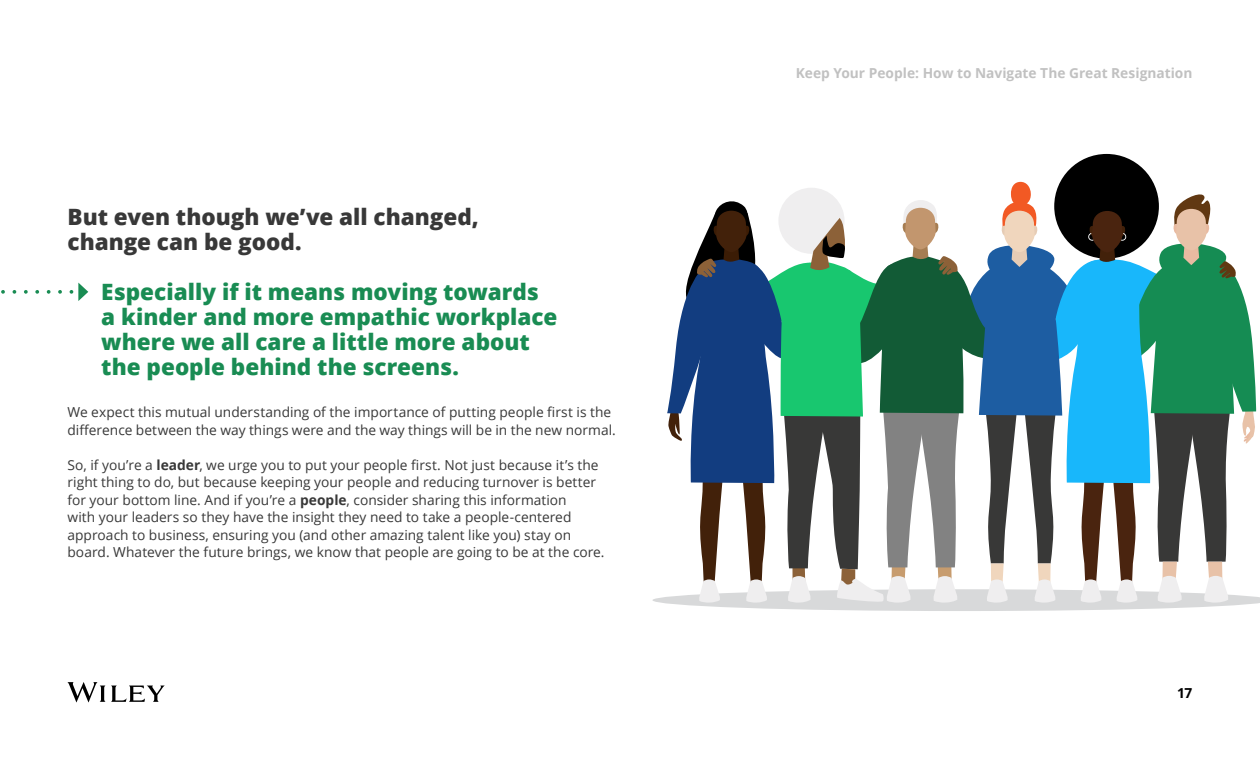
<style>
.page{position:relative;width:1260px;height:765px;background:#fff}
.page>*{position:absolute;margin:0;border:0;box-sizing:border-box;transform-origin:0 0}
.t1{font:800 22.5px/25px "Open Sans";color:#198c53}
.t2{font:800 22.5px/25px "Open Sans";color:#383838}
.t3{font:13.75px/17.5px "Open Sans";color:#383838}
.t4{font:700 13.75px "Open Sans";color:#c1c1c1}
.t5{font:700 13.75px "Open Sans";color:#000}
.s1{font-weight:700}
</style>
<div class="page">
<svg style="left:68px;top:682px;width:97px;height:20px"></svg>
<div style="left:1054px;top:154px;width:105px;height:105px;background:#000;border-radius:50%"></div>
<div style="left:1011px;top:182px;width:20px;height:24px;background:#f25924;border-radius:50%"></div>
<svg style="left:652px;top:192px;width:608px;height:419px"></svg>
<svg style="left:1px;top:283px;width:87px;height:18px"></svg>
<h1 class="t2" style="left:68px;top:203px;width:413px">But even though we’ve all changed, change can be good.</h1>
<h1 class="t1" style="left:101px;top:278px;width:458px">Especially if it means moving towards a kinder and more empathic workplace where we all care a little more about the people behind the screens.</h1>
<p class="t3" style="left:68px;top:403px;width:550px">We expect this mutual understanding of the importance of putting people first is the difference between the way things were and the way things will be in the new normal.</p>
<p class="t3" style="left:68px;top:456px;width:539px">So, if you’re a <span class="s1">leader</span>, we urge you to put your people first. Not just because it’s the right thing to do, but because keeping your people and reducing turnover is better for your bottom line. And if you’re a <span class="s1">people</span>, consider sharing this information<br>with your leaders so they have the insight they need to take a people-centered approach to business, ensuring you (and other amazing talent like you) stay on board. Whatever the future brings, we know that people are going to be at the core.</p>
<p class="t4" style="left:796px;top:63px;width:398px">Keep Your People: How to Navigate The Great Resignation</p>
<p class="t5" style="left:1177px;top:683px;width:17px">17</p>
</div>
